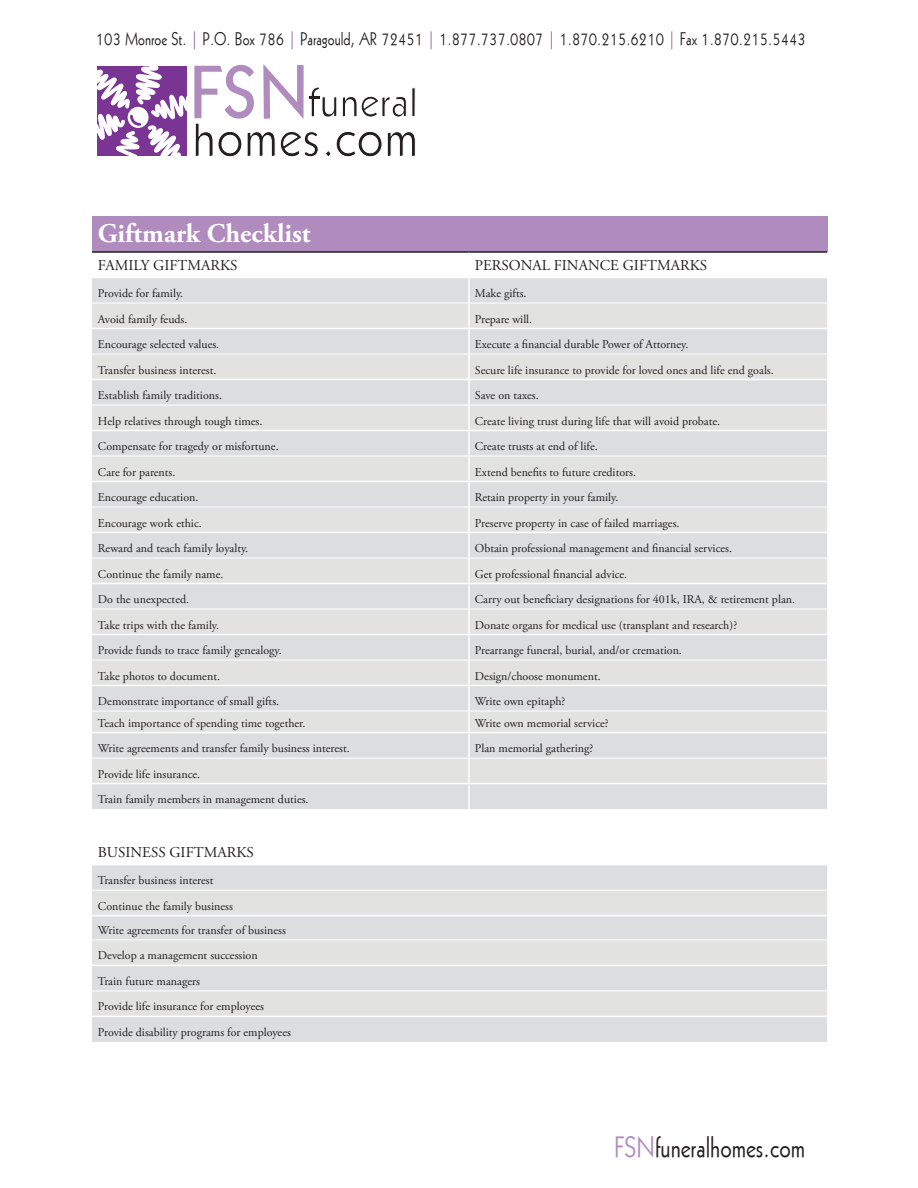
<style>
.page{position:relative;width:918px;height:1188px;background:#fff}
.page>*{position:absolute;margin:0;border:0;box-sizing:border-box;transform-origin:0 0}
.t1{font:29.25px "Geo 112 Condensed Normal";color:#231f20;scale:1.04 1}
.t2{font:700 27px "Adobe Garamond Pro";color:#fff}
.t3{font:18.15px "Geo 112 Condensed Normal";color:#231f20}
.t4{font:15px "Adobe Garamond Pro";color:#231f20}
.t5{font:12px/25.5px "Adobe Garamond Pro";color:#231f20}
.s1{color:#7a3594}
.s2{color:#af8bbe}
</style>
<div class="page">
<svg style="left:97px;top:64px;width:319px;height:93px"></svg>
<div style="left:92px;top:216px;width:735px;height:36px;background:#b08bbe"></div>
<div style="left:92px;top:278px;width:735px;height:531px;background:#dcdddf"></div>
<div style="left:92px;top:304px;width:735px;height:479px;background:#e2e2e1"></div>
<hr style="left:92px;top:251px;width:377px;height:2px;background:#231f20">
<hr style="left:469px;top:251px;width:358px;height:2px;background:#231f20">
<hr style="left:468px;top:278px;width:2px;height:25px;background:#fff">
<hr style="left:468px;top:303px;width:2px;height:25px;background:#fff">
<hr style="left:92px;top:328px;width:377px;height:1px;background:#fff">
<hr style="left:469px;top:328px;width:358px;height:1px;background:#fff">
<hr style="left:468px;top:329px;width:2px;height:25px;background:#fff">
<hr style="left:468px;top:354px;width:2px;height:25px;background:#fff">
<hr style="left:92px;top:379px;width:377px;height:1px;background:#fff">
<hr style="left:469px;top:379px;width:358px;height:1px;background:#fff">
<hr style="left:468px;top:380px;width:2px;height:25px;background:#fff">
<hr style="left:468px;top:405px;width:2px;height:25px;background:#fff">
<hr style="left:92px;top:430px;width:377px;height:1px;background:#fff">
<hr style="left:469px;top:430px;width:358px;height:1px;background:#fff">
<hr style="left:468px;top:431px;width:2px;height:25px;background:#fff">
<hr style="left:468px;top:456px;width:2px;height:25px;background:#fff">
<hr style="left:92px;top:481px;width:377px;height:1px;background:#fff">
<hr style="left:469px;top:481px;width:358px;height:1px;background:#fff">
<hr style="left:468px;top:482px;width:2px;height:25px;background:#fff">
<hr style="left:468px;top:507px;width:2px;height:25px;background:#fff">
<hr style="left:92px;top:532px;width:377px;height:1px;background:#fff">
<hr style="left:469px;top:532px;width:358px;height:1px;background:#fff">
<hr style="left:468px;top:533px;width:2px;height:25px;background:#fff">
<hr style="left:468px;top:558px;width:2px;height:25px;background:#fff">
<hr style="left:92px;top:583px;width:377px;height:1px;background:#fff">
<hr style="left:469px;top:583px;width:358px;height:1px;background:#fff">
<hr style="left:468px;top:584px;width:2px;height:25px;background:#fff">
<hr style="left:468px;top:609px;width:2px;height:25px;background:#fff">
<hr style="left:92px;top:634px;width:377px;height:1px;background:#fff">
<hr style="left:469px;top:634px;width:358px;height:1px;background:#fff">
<hr style="left:468px;top:635px;width:2px;height:25px;background:#fff">
<hr style="left:468px;top:660px;width:2px;height:25px;background:#fff">
<hr style="left:92px;top:685px;width:377px;height:1px;background:#fff">
<hr style="left:469px;top:685px;width:358px;height:1px;background:#fff">
<hr style="left:468px;top:686px;width:2px;height:25px;background:#fff">
<hr style="left:468px;top:711px;width:2px;height:21px;background:#fff">
<hr style="left:92px;top:732px;width:377px;height:1px;background:#fff">
<hr style="left:469px;top:732px;width:358px;height:1px;background:#fff">
<hr style="left:468px;top:733px;width:2px;height:25px;background:#fff">
<hr style="left:468px;top:758px;width:2px;height:25px;background:#fff">
<hr style="left:92px;top:783px;width:377px;height:1px;background:#fff">
<hr style="left:469px;top:783px;width:358px;height:1px;background:#fff">
<hr style="left:468px;top:784px;width:2px;height:25px;background:#fff">
<hr style="left:92px;top:303px;width:377px;height:1px;background:#fff">
<hr style="left:469px;top:303px;width:358px;height:1px;background:#fff">
<hr style="left:92px;top:354px;width:377px;height:1px;background:#fff">
<hr style="left:469px;top:354px;width:358px;height:1px;background:#fff">
<hr style="left:92px;top:405px;width:377px;height:1px;background:#fff">
<hr style="left:469px;top:405px;width:358px;height:1px;background:#fff">
<hr style="left:92px;top:456px;width:377px;height:1px;background:#fff">
<hr style="left:469px;top:456px;width:358px;height:1px;background:#fff">
<hr style="left:92px;top:507px;width:377px;height:1px;background:#fff">
<hr style="left:469px;top:507px;width:358px;height:1px;background:#fff">
<hr style="left:92px;top:558px;width:377px;height:1px;background:#fff">
<hr style="left:469px;top:558px;width:358px;height:1px;background:#fff">
<hr style="left:92px;top:609px;width:377px;height:1px;background:#fff">
<hr style="left:469px;top:609px;width:358px;height:1px;background:#fff">
<hr style="left:92px;top:660px;width:377px;height:1px;background:#fff">
<hr style="left:469px;top:660px;width:358px;height:1px;background:#fff">
<hr style="left:92px;top:711px;width:377px;height:1px;background:#fff">
<hr style="left:469px;top:711px;width:358px;height:1px;background:#fff">
<hr style="left:92px;top:758px;width:377px;height:1px;background:#fff">
<hr style="left:469px;top:758px;width:358px;height:1px;background:#fff">
<div style="left:92px;top:865px;width:735px;height:177px;background:#dcdddf"></div>
<div style="left:92px;top:891px;width:735px;height:125px;background:#e2e2e1"></div>
<hr style="left:92px;top:915px;width:735px;height:1px;background:#fff">
<hr style="left:92px;top:965px;width:735px;height:1px;background:#fff">
<hr style="left:92px;top:1016px;width:735px;height:1px;background:#fff">
<hr style="left:92px;top:890px;width:735px;height:1px;background:#fff">
<hr style="left:92px;top:940px;width:735px;height:1px;background:#fff">
<hr style="left:92px;top:991px;width:735px;height:1px;background:#fff">
<h3 class="t3" style="left:96px;top:22px;width:711px">103 Monroe St. <span class="s1">|</span> P.O. Box 786 <span class="s1">|</span> Paragould, AR 72451 <span class="s1">|</span> 1.877.737.0807 <span class="s1">|</span> 1.870.215.6210 <span class="s1">|</span> Fax 1.870.215.5443</h3>
<h2 class="t2" style="left:98px;top:217px;width:214px">Giftmark Checklist</h2>
<p class="t4" style="left:98px;top:256px;width:141px">FAMILY GIFTMARKS</p>
<p class="t4" style="left:475px;top:256px;width:234px">PERSONAL FINANCE GIFTMARKS</p>
<p class="t5" style="left:98px;top:281px;width:87px">Provide for family.</p>
<p class="t5" style="left:475px;top:281px;width:53px">Make gifts.</p>
<p class="t5" style="left:98px;top:306px;width:91px">Avoid family feuds.</p>
<p class="t5" style="left:475px;top:306px;width:59px">Prepare will.</p>
<p class="t5" style="left:98px;top:332px;width:123px">Encourage selected values.</p>
<p class="t5" style="left:475px;top:332px;width:215px">Execute a financial durable Power of Attorney.</p>
<p class="t5" style="left:98px;top:357px;width:120px">Transfer business interest.</p>
<p class="t5" style="left:475px;top:357px;width:300px">Secure life insurance to provide for loved ones and life end goals.</p>
<p class="t5" style="left:98px;top:383px;width:126px">Establish family traditions.</p>
<p class="t5" style="left:475px;top:383px;width:65px">Save on taxes.</p>
<p class="t5" style="left:98px;top:408px;width:166px">Help relatives through tough times.</p>
<p class="t5" style="left:475px;top:408px;width:247px">Create living trust during life that will avoid probate.</p>
<p class="t5" style="left:98px;top:434px;width:182px">Compensate for tragedy or misfortune.</p>
<p class="t5" style="left:475px;top:434px;width:124px">Create trusts at end of life.</p>
<p class="t5" style="left:98px;top:459px;width:79px">Care for parents.</p>
<p class="t5" style="left:475px;top:459px;width:163px">Extend benefits to future creditors.</p>
<p class="t5" style="left:98px;top:485px;width:102px">Encourage education.</p>
<p class="t5" style="left:475px;top:485px;width:145px">Retain property in your family.</p>
<p class="t5" style="left:98px;top:510px;width:105px">Encourage work ethic.</p>
<p class="t5" style="left:475px;top:510px;width:206px">Preserve property in case of failed marriages.</p>
<p class="t5" style="left:98px;top:536px;width:152px">Reward and teach family loyalty.</p>
<p class="t5" style="left:475px;top:536px;width:259px">Obtain professional management and financial services.</p>
<p class="t5" style="left:98px;top:561px;width:127px">Continue the family name.</p>
<p class="t5" style="left:475px;top:561px;width:154px">Get professional financial advice.</p>
<p class="t5" style="left:98px;top:587px;width:93px">Do the unexpected.</p>
<p class="t5" style="left:475px;top:587px;width:322px">Carry out beneficiary designations for 401k, IRA, &amp; retirement plan.</p>
<p class="t5" style="left:98px;top:612px;width:123px">Take trips with the family.</p>
<p class="t5" style="left:475px;top:612px;width:264px">Donate organs for medical use (transplant and research)?</p>
<p class="t5" style="left:98px;top:638px;width:185px">Provide funds to trace family genealogy.</p>
<p class="t5" style="left:475px;top:638px;width:209px">Prearrange funeral, burial, and/or cremation.</p>
<p class="t5" style="left:98px;top:663px;width:124px">Take photos to document.</p>
<p class="t5" style="left:475px;top:663px;width:127px">Design/choose monument.</p>
<p class="t5" style="left:98px;top:689px;width:183px">Demonstrate importance of small gifts.</p>
<p class="t5" style="left:475px;top:689px;width:92px">Write own epitaph?</p>
<p class="t5" style="left:98px;top:710px;width:209px">Teach importance of spending time together.</p>
<p class="t5" style="left:475px;top:710px;width:135px">Write own memorial service?</p>
<p class="t5" style="left:98px;top:736px;width:253px">Write agreements and transfer family business interest.</p>
<p class="t5" style="left:475px;top:736px;width:120px">Plan memorial gathering?</p>
<p class="t5" style="left:98px;top:761px;width:212px">Provide life insurance.<br>Train family members in management duties.</p>
<p class="t4" style="left:98px;top:844px;width:157px">BUSINESS GIFTMARKS</p>
<p class="t5" style="left:98px;top:868px;width:137px">Transfer business interest<br>Continue the family business</p>
<p class="t5" style="left:98px;top:918px;width:195px">Write agreements for transfer of business Develop a management succession<br>Train future managers<br>Provide life insurance for employees Provide disability programs for employees</p>
<h1 class="t1" style="left:614px;top:1120px;width:185px"><span class="s2">FSN</span>funeralhomes.com</h1>
</div>
